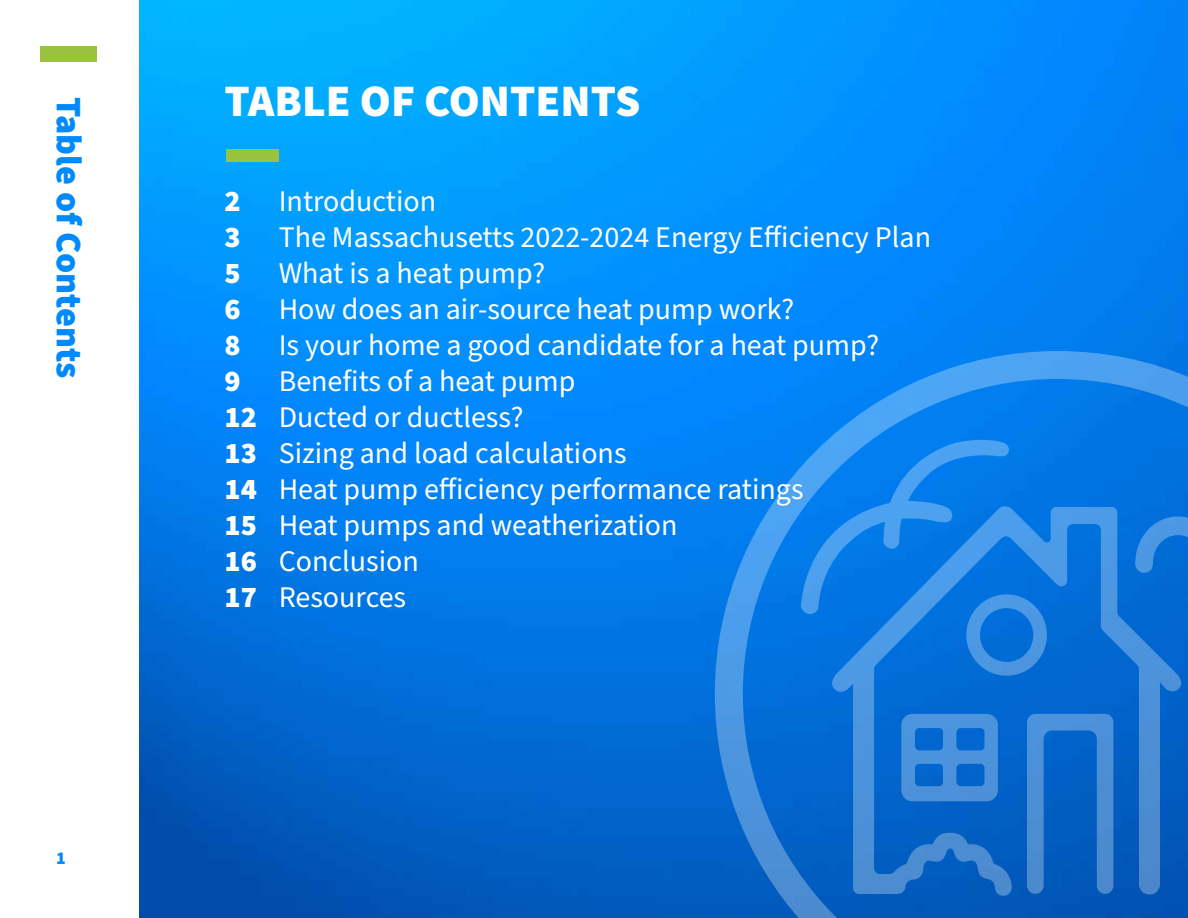
<style>
.page{position:relative;width:1188px;height:918px;background:#fff}
.page>*{position:absolute;margin:0;border:0;box-sizing:border-box;transform-origin:0 0}
.t1{font:900 45px "Source Sans Pro";color:#fff}
.t2{font:900 36px "Source Sans Pro";color:#008afc}
.t3{font:30px/36px "Source Sans Pro";color:#fff}
.t4{font:900 30px/36px "Source Sans Pro";color:#fff}
.t5{font:900 18px "Source Sans Pro";color:#008afc}
</style>
<div class="page">
<div style="left:40px;top:46px;width:57px;height:16px;background:#99c33f"></div>
<img style="left:140px;top:0;width:1048px;height:918px">
<div style="left:226px;top:149px;width:53px;height:12px;background:#99c33f"></div>
<svg style="left:715px;top:351px;width:473px;height:567px;background:#117ce2"></svg>
<svg style="left:1185px;top:513px;width:3px;height:238px"></svg>
<svg style="left:829px;top:506px;width:356px;height:393px;background:#1871ce"></svg>
<svg style="left:800px;top:440px;width:247px;height:236px;background:#1680e5"></svg>
<p class="t2" style="left:94px;top:97px;width:283px;rotate:90deg">Table of Contents</p>
<p class="t5" style="left:56px;top:846px;width:11px">1</p>
<h1 class="t1" style="left:225px;top:70px;width:417px">TABLE OF CONTENTS</h1>
<p class="t4" style="left:225px;top:184px;width:34px">2<br>3<br>5<br>6<br>8<br>9<br>12<br>13<br>14<br>15<br>16<br>17</p>
<p class="t3" style="left:279px;top:184px;width:654px">Introduction<br>The Massachusetts 2022-2024 Energy Efficiency Plan<br>What is a heat pump?<br>How does an air-source heat pump work?<br>Is your home a good candidate for a heat pump?<br>Benefits of a heat pump<br>Ducted or ductless?<br>Sizing and load calculations<br>Heat pump efficiency performance ratings<br>Heat pumps and weatherization<br>Conclusion<br>Resources</p>
</div>
